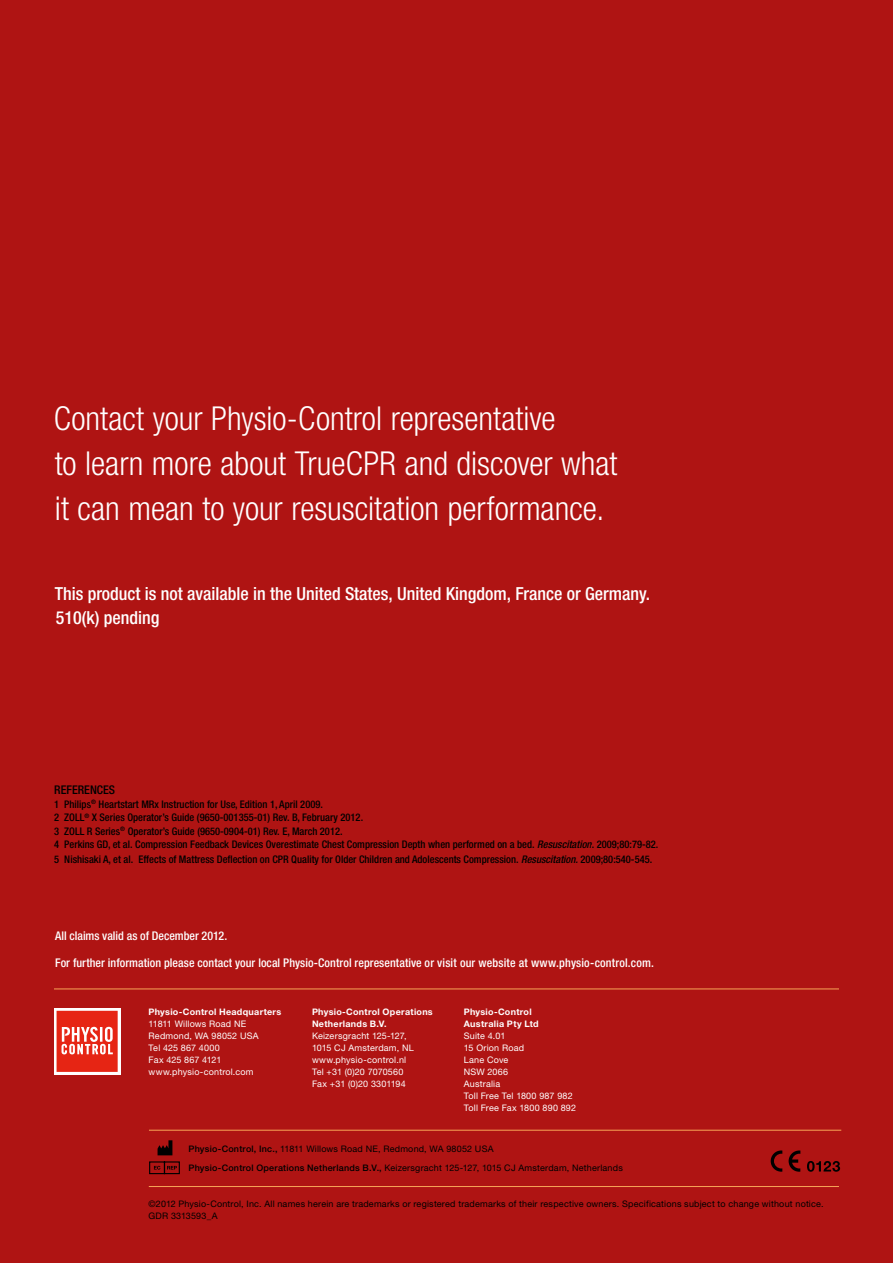
<style>
.page{position:relative;width:893px;height:1263px;background:#af1413}
.page>*{position:absolute;margin:0;border:0;box-sizing:border-box;transform-origin:0 0}
.t1{font:300 condensed 33px/45px "Helvetica Neue LTW1 G";color:#fff}
.t2{font:500 condensed 18px/24px "Helvetica Neue LTW1 G";color:#fff}
.t3{font:500 condensed 12px "Helvetica Neue LTW1 G";letter-spacing:.005em;color:#fff}
.t4{font:500 condensed 12px "Helvetica Neue LT Std";color:#fff}
.t5{font:500 condensed 12px "Helvetica Neue LT Std";color:#000}
.t6{font:500 condensed 10.5px/13.5px "Helvetica Neue LT Std";color:#000}
.t7{font:9px/12px "Helvetica Neue LTW1 G";letter-spacing:.02em;color:#fff}
.t8{font:9px/12px "Helvetica Neue LTW1 G";letter-spacing:.02em;color:#000}
.t9{font:9px/19.5px "Helvetica Neue LT Std";letter-spacing:.02em;color:#000}
.t10{font:700 9px/12px "Helvetica Neue LTW1 G";letter-spacing:.03em;color:#fff}
.t11{font:9px "Helvetica Neue LT Std";letter-spacing:.015em;color:#fff}
.s1{font-style:italic}
.s2{font-weight:500}
</style>
<div class="page">
<svg style="left:54px;top:1008px;width:66px;height:66px"></svg>
<svg style="left:57px;top:1011px;width:61px;height:61px;background:#ea4c3e"></svg>
<hr style="left:149px;top:1186px;width:690px;height:1px;background:#f8a557">
<hr style="left:54px;top:988px;width:785px;height:1px;background:#f8a557">
<hr style="left:149px;top:1130px;width:692px;height:1px;background:#f8a557">
<svg style="left:158px;top:1140px;width:14px;height:15px"></svg>
<svg style="left:149px;top:1161px;width:31px;height:13px"></svg>
<svg style="left:789px;top:1150px;width:11px;height:22px"></svg>
<svg style="left:771px;top:1150px;width:11px;height:22px"></svg>
<svg style="left:807px;top:1161px;width:33px;height:11px"></svg>
<h1 class="t1" style="left:54px;top:396px;width:565px">Contact your Physio-Control representative<br>to learn more about TrueCPR and discover what it can mean to your resuscitation performance.</h1>
<h2 class="t2" style="left:55px;top:582px;width:597px">This product is not available in the United States, United Kingdom, France or Germany.<br>510(k) pending</h2>
<p class="t5" style="left:54px;top:783px;width:62px">REFERENCES</p>
<p class="t6" style="left:54px;top:797px;width:606px">1 Philips<sup>®</sup> Heartstart MRx Instruction for Use, Edition 1, April 2009.<br>2 ZOLL<sup>®</sup> X Series Operator’s Guide (9650-001355-01) Rev. B, February 2012.<br>3 ZOLL R Series<sup>®</sup> Operator’s Guide (9650-0904-01) Rev. E, March 2012.<br>4 Perkins GD, et al. Compression Feedback Devices Overestimate Chest Compression Depth when performed on a bed. <span class="s1">Resuscitation</span>. 2009;80:79-82.</p>
<p class="t6" style="left:54px;top:852px;width:600px">5 Nishisaki A, et al. Effects of Mattress Deflection on CPR Quality for Older Children and Adolescents Compression. <span class="s1">Resuscitation.</span> 2009;80:540-545.</p>
<p class="t4" style="left:55px;top:928px;width:174px">All claims valid as of December 2012.</p>
<p class="t3" style="left:55px;top:955px;width:600px">For further information please contact your local Physio-Control representative or visit our website at www.physio-control.com.</p>
<p class="t10" style="left:149px;top:1005px;width:134px">Physio-Control Headquarters</p>
<p class="t11" style="left:149px;top:1018px;width:99px">11811 Willows Road NE</p>
<p class="t7" style="left:149px;top:1029px;width:111px">Redmond, WA 98052 USA<br>Tel 425 867 4000<br>Fax 425 867 4121 www.physio-control.com</p>
<p class="t10" style="left:312px;top:1005px;width:122px">Physio-Control Operations<br>Netherlands B.V.</p>
<p class="t7" style="left:312px;top:1029px;width:103px">Keizersgracht 125-127,<br>1015 CJ Amsterdam, NL www.physio-control.nl<br>Tel +31 (0)20 7070560<br>Fax +31 (0)20 3301194</p>
<p class="t10" style="left:464px;top:1005px;width:76px">Physio-Control<br>Australia Pty Ltd</p>
<p class="t7" style="left:464px;top:1029px;width:114px">Suite 4.01<br>15 Orion Road<br>Lane Cove<br>NSW 2066<br>Australia<br>Toll Free Tel 1800 987 982<br>Toll Free Fax 1800 890 892</p>
<p class="t9" style="left:189px;top:1138px;width:436px"><span class="s2">Physio-Control, Inc.,</span> 11811 Willows Road NE, Redmond, WA 98052 USA<br><span class="s2">Physio-Control Operations Netherlands B.V.,</span> Keizersgracht 125-127, 1015 CJ Amsterdam, Netherlands</p>
<p class="t8" style="left:148px;top:1197px;width:677px">©2012 Physio-Control, Inc. All names herein are trademarks or registered trademarks of their respective owners. Specifications subject to change without notice.<br>GDR 3313593_A</p>
</div>
